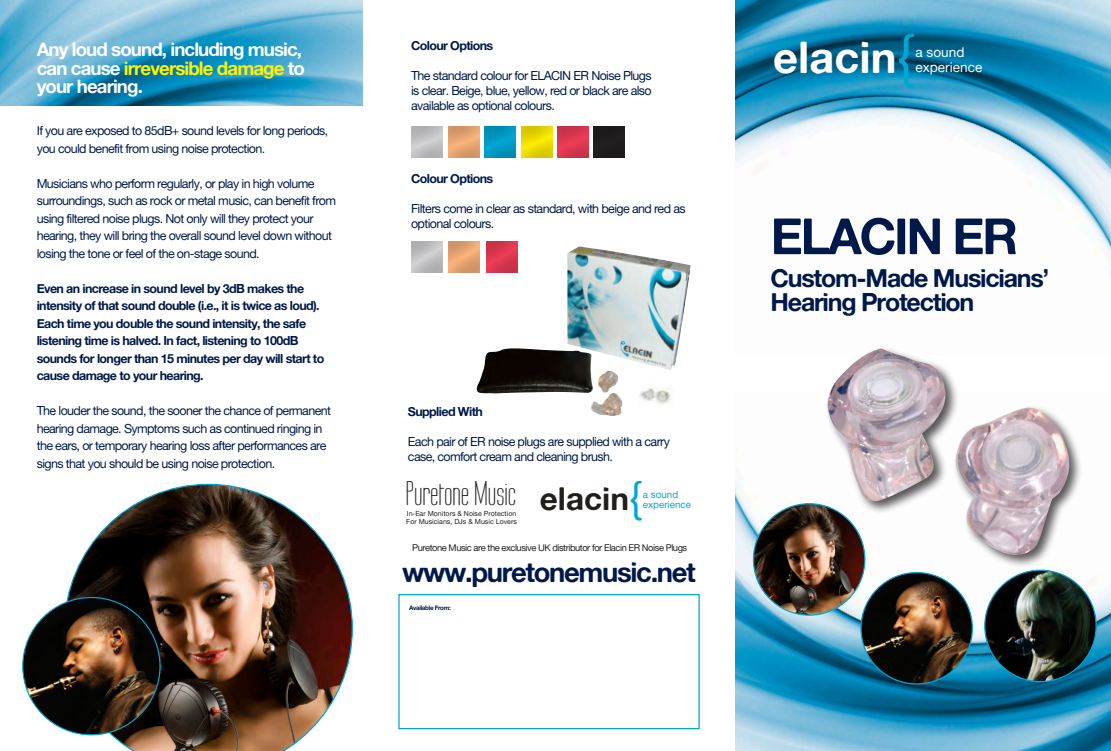
<style>
.page{position:relative;width:1111px;height:751px;background:#fff}
.page>*{position:absolute;margin:0;border:0;box-sizing:border-box;transform-origin:0 0}
.t1{font:58.38px "Alte Haas Grotesk";color:#00a7d5}
.t2{font:50px "Alte Haas Grotesk Bold";letter-spacing:-.05em;color:#001948}
.t3{font:43.5px "Alte Haas Grotesk Bold";color:#fff}
.t4{font:42.25px "Alte Haas Grotesk";color:#00a7d5}
.t5{font:31.5px "Alte Haas Grotesk Bold";color:#241e1b}
.t6{font:29.75px "Labtop";color:#231f20}
.t7{font:27.5px "Alte Haas Grotesk Bold";letter-spacing:-.05em;color:#001948}
.t8{font:25px/23.8px "Alte Haas Grotesk Bold";letter-spacing:-.05em;color:#001948}
.t9{font:18.75px/18.8px "Alte Haas Grotesk Bold";letter-spacing:-.05em;color:#fff}
.t10{font:13.62px "Alte Haas Grotesk";color:#fff}
.t11{font:12.5px/17.5px "Alte Haas Grotesk";letter-spacing:-.05em;color:#001948}
.t12{font:12.5px/17.5px "Alte Haas Grotesk Bold";letter-spacing:-.05em;color:#001948}
.t13{font:9.88px "Alte Haas Grotesk";color:#00a7d5}
.t14{font:9.38px "Alte Haas Grotesk";letter-spacing:-.05em;color:#231f20}
.t15{font:7px "Alte Haas Grotesk";color:#231f20}
.t16{font:6.25px "Alte Haas Grotesk Bold";letter-spacing:-.05em;color:#001948}
.s1{color:#fff101}
</style>
<div class="page">
<img style="left:735px;top:0;width:375px;height:255px">
<img style="left:735px;top:478px;width:375px;height:272px">
<div style="left:824px;top:345px;width:134px;height:169px;background:#231f20;opacity:.75"></div>
<img style="left:826px;top:348px;width:121px;height:154px">
<div style="left:952px;top:404px;width:130px;height:164px;background:#231f20;opacity:.75"></div>
<img style="left:952px;top:407px;width:119px;height:151px">
<img style="left:753px;top:503px;width:111px;height:112px;border-radius:56px">
<img style="left:861px;top:572px;width:111px;height:111px;border-radius:56px">
<img style="left:984px;top:570px;width:112px;height:111px;border-radius:56px">
<div style="left:398px;top:593px;width:301px;height:136px;background:#fff;border:1px solid #00a7d5"></div>
<img style="left:476px;top:246px;width:215px;height:158px">
<img style="left:638px;top:383px;width:37px;height:22px">
<div style="left:447px;top:126px;width:33px;height:32px;background:#231f20;opacity:.5"></div>
<div style="left:410px;top:126px;width:33px;height:32px;background:#231f20;opacity:.5"></div>
<div style="left:484px;top:126px;width:32px;height:32px;background:#231f20;opacity:.5"></div>
<div style="left:520px;top:126px;width:33px;height:32px;background:#231f20;opacity:.5"></div>
<div style="left:557px;top:126px;width:32px;height:32px;background:#231f20;opacity:.5"></div>
<div style="left:447px;top:240px;width:33px;height:33px;background:#231f20;opacity:.5"></div>
<div style="left:410px;top:240px;width:33px;height:33px;background:#231f20;opacity:.5"></div>
<div style="left:485px;top:241px;width:33px;height:32px;background:#231f20;opacity:.5"></div>
<div style="left:593px;top:126px;width:32px;height:32px;background:#231f20"></div>
<img style="left:64px;top:483px;width:289px;height:267px">
<img style="left:23px;top:597px;width:137px;height:137px;border-radius:69px">
<img style="left:0;top:0;width:363px;height:106px">
<svg style="left:1106px;top:0;width:5px;height:3px"></svg>
<svg style="left:1106px;top:746px;width:5px;height:5px"></svg>
<p class="t1" style="left:896px;top:21px;width:21px">{</p>
<p class="t12" style="left:411px;top:36px;width:84px">Colour Options</p>
<p class="t11" style="left:411px;top:68px;width:242px;line-height:15px;text-align:justify">The standard colour for ELACIN ER Noise Plugs is clear. Beige, blue, yellow, red or black are also available as optional colours.</p>
<p class="t9" style="left:37px;top:39px;width:270px">Any loud sound, including music, can cause <span class="s1">irreversible damage</span> to your hearing.</p>
<p class="t3" style="left:773px;top:31px;width:125px">elacin</p>
<p class="t10" style="left:915px;top:44px;width:50px">a sound</p>
<p class="t10" style="left:915px;top:58px;width:68px">experience</p>
<p class="t11" style="left:37px;top:122px;width:293px">If you are exposed to 85dB+ sound levels for long periods, you could benefit from using noise protection.</p>
<p class="t11" style="left:37px;top:174px;width:301px">Musicians who perform regularly, or play in high volume surroundings, such as rock or metal music, can benefit from using filtered noise plugs. Not only will they protect your hearing, they will bring the overall sound level down without losing the tone or feel of the on-stage sound.</p>
<p class="t12" style="left:37px;top:279px;width:289px">Even an increase in sound level by 3dB makes the intensity of that sound double (i.e., it is twice as loud).<br>Each time you double the sound intensity, the safe listening time is halved. In fact, listening to 100dB sounds for longer than 15 minutes per day will start to cause damage to your hearing.</p>
<p class="t11" style="left:37px;top:402px;width:296px">The louder the sound, the sooner the chance of permanent hearing damage. Symptoms such as continued ringing in the ears, or temporary hearing loss after performances are signs that you should be using noise protection.</p>
<p class="t12" style="left:411px;top:169px;width:84px">Colour Options</p>
<p class="t11" style="left:411px;top:201px;width:276px;line-height:15px">Filters come in clear as standard, with beige and red as optional colours.</p>
<p class="t12" style="left:408px;top:402px;width:76px">Supplied With</p>
<p class="t11" style="left:408px;top:433px;width:263px;line-height:15px">Each pair of ER noise plugs are supplied with a carry case, comfort cream and cleaning brush.</p>
<p class="t6" style="left:405px;top:474px;width:112px">Puretone Music</p>
<p class="t15" style="left:407px;top:509px;width:111px">In-Ear Monitors &amp; Noise Protection</p>
<p class="t15" style="left:406px;top:517px;width:112px">For Musicians, DJs &amp; Music Lovers</p>
<p class="t4" style="left:628px;top:471px;width:16px">{</p>
<p class="t5" style="left:540px;top:478px;width:91px">elacin</p>
<p class="t13" style="left:642px;top:488px;width:37px">a sound</p>
<p class="t13" style="left:642px;top:499px;width:50px">experience</p>
<p class="t14" style="left:412px;top:542px;width:276px">Puretone Music are the exclusive UK distributor for Elacin ER Noise Plugs</p>
<p class="t7" style="left:402px;top:554px;width:295px">www.puretonemusic.net</p>
<p class="t16" style="left:409px;top:603px;width:43px">Available From:</p>
<p class="t2" style="left:770px;top:205px;width:249px">ELACIN ER</p>
<p class="t8" style="left:770px;top:265px;width:280px">Custom-Made Musicians’<br>Hearing Protection</p>
</div>
